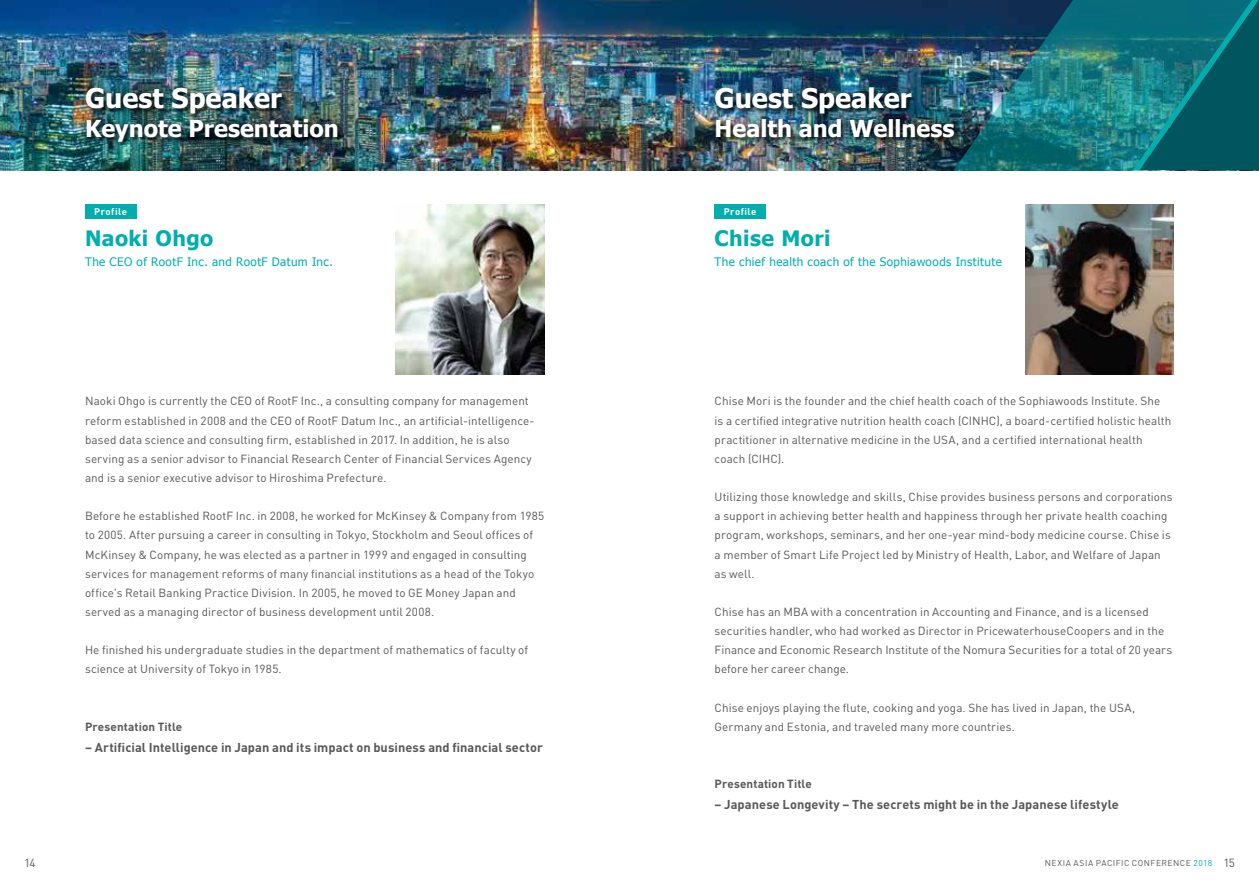
<style>
.page{position:relative;width:1259px;height:893px;background:#fff}
.page>*{position:absolute;margin:0;border:0;box-sizing:border-box;transform-origin:0 0}
.t1{font:700 27px "Tahoma";color:#fff}
.t2{font:700 23.4px "Tahoma";color:#fff}
.t3{font:700 21.3px "Tahoma";letter-spacing:.02em;color:#00afad}
.t4{font:700 12.75px "DIN";letter-spacing:.005em;color:#595757}
.t5{font:11.7px/19.2px "DIN";letter-spacing:.005em;color:#595757}
.t6{font:11.7px "Tahoma";letter-spacing:.035em;color:#00afad}
.t7{font:700 11.7px "DIN";letter-spacing:.01em;color:#595757}
.t8{font:700 9.6px "DIN";letter-spacing:.05em;color:#fff}
.t9{font:8.55px "DIN";letter-spacing:.055em;color:#595757}
.s1{color:#00afad}
.s2{font-size:11.7px}
</style>
<div class="page">
<img style="left:0;top:0;width:952px;height:170px">
<img style="left:952px;top:0;width:180px;height:170px">
<svg style="left:1132px;top:0;width:127px;height:170px;background:#086a73"></svg>
<div style="left:76px;top:78px;width:271px;height:73px;background:#000;opacity:.75"></div>
<div style="left:706px;top:78px;width:257px;height:69px;background:#000;opacity:.75"></div>
<img style="left:395px;top:204px;width:149px;height:170px">
<img style="left:1025px;top:204px;width:149px;height:170px">
<div style="left:85px;top:204px;width:51px;height:15px;background:#00afad"></div>
<div style="left:714px;top:204px;width:51px;height:15px;background:#00afad"></div>
<h1 class="t1" style="left:85px;top:80px;width:198px">Guest Speaker</h1>
<h2 class="t2" style="left:85px;top:112px;width:255px">Keynote Presentation</h2>
<h1 class="t1" style="left:714px;top:80px;width:198px">Guest Speaker</h1>
<h2 class="t2" style="left:714px;top:112px;width:241px">Health and Wellness</h2>
<p class="t8" style="left:94px;top:205px;width:34px">Profile</p>
<p class="t8" style="left:723px;top:205px;width:34px">Profile</p>
<h3 class="t3" style="left:85px;top:223px;width:130px">Naoki Ohgo</h3>
<p class="t6" style="left:85px;top:254px;width:249px">The CEO of RootF Inc. and RootF Datum Inc.</p>
<h3 class="t3" style="left:714px;top:223px;width:117px">Chise Mori</h3>
<p class="t6" style="left:714px;top:254px;width:289px">The chief health coach of the Sophiawoods Institute</p>
<p class="t5" style="left:85px;top:391px;width:451px">Naoki Ohgo is currently the CEO of RootF Inc., a consulting company for management reform established in 2008 and the CEO of RootF Datum Inc., an artificial-intelligence&shy;based data science and consulting firm, established in 2017. In addition, he is also serving as a senior advisor to Financial Research Center of Financial Services Agency and is a senior executive advisor to Hiroshima Prefecture.</p>
<p class="t5" style="left:85px;top:506px;width:461px">Before he established RootF Inc. in 2008, he worked for McKinsey &amp; Company from 1985 to 2005. After pursuing a career in consulting in Tokyo, Stockholm and Seoul offices of McKinsey &amp; Company, he was elected as a partner in 1999 and engaged in consulting services for management reforms of many financial institutions as a head of the Tokyo office's Retail Banking Practice Division. In 2005, he moved to GE Money Japan and served as a managing director of business development until 2008.</p>
<p class="t5" style="left:85px;top:640px;width:444px">He finished his undergraduate studies in the department of mathematics of faculty of science at University of Tokyo in 1985.</p>
<p class="t7" style="left:85px;top:719px;width:99px">Presentation Title</p>
<p class="t4" style="left:85px;top:739px;width:459px">– Artificial Intelligence in Japan and its impact on business and financial sector</p>
<p class="t5" style="left:714px;top:391px;width:458px">Chise Mori is the founder and the chief health coach of the Sophiawoods Institute. She is a certified integrative nutrition health coach (CINHC), a board-certified holistic health practitioner in alternative medicine in the USA, and a certified international health coach (CIHC).</p>
<p class="t5" style="left:714px;top:487px;width:460px">Utilizing those knowledge and skills, Chise provides business persons and corporations a support in achieving better health and happiness through her private health coaching program, workshops, seminars, and her one-year mind-body medicine course. Chise is a member of Smart Life Project led by Ministry of Health, Labor, and Welfare of Japan as well.</p>
<p class="t5" style="left:714px;top:602px;width:459px">Chise has an MBA with a concentration in Accounting and Finance, and is a licensed securities handler, who had worked as Director in PricewaterhouseCoopers and in the Finance and Economic Research Institute of the Nomura Securities for a total of 20 years before her career change.</p>
<p class="t5" style="left:714px;top:698px;width:422px">Chise enjoys playing the flute, cooking and yoga. She has lived in Japan, the USA,<br>Germany and Estonia, and traveled many more countries.</p>
<p class="t7" style="left:714px;top:776px;width:99px">Presentation Title</p>
<p class="t4" style="left:714px;top:796px;width:406px">– Japanese Longevity – The secrets might be in the Japanese lifestyle</p>
<p class="t5" style="left:24px;top:853px;width:13px">14</p>
<p class="t9" style="left:1045px;top:858px;width:191px">NEXIA ASIA PACIFIC CONFERENCE <span class="s1">2018</span> <span class="s2">15</span></p>
</div>
